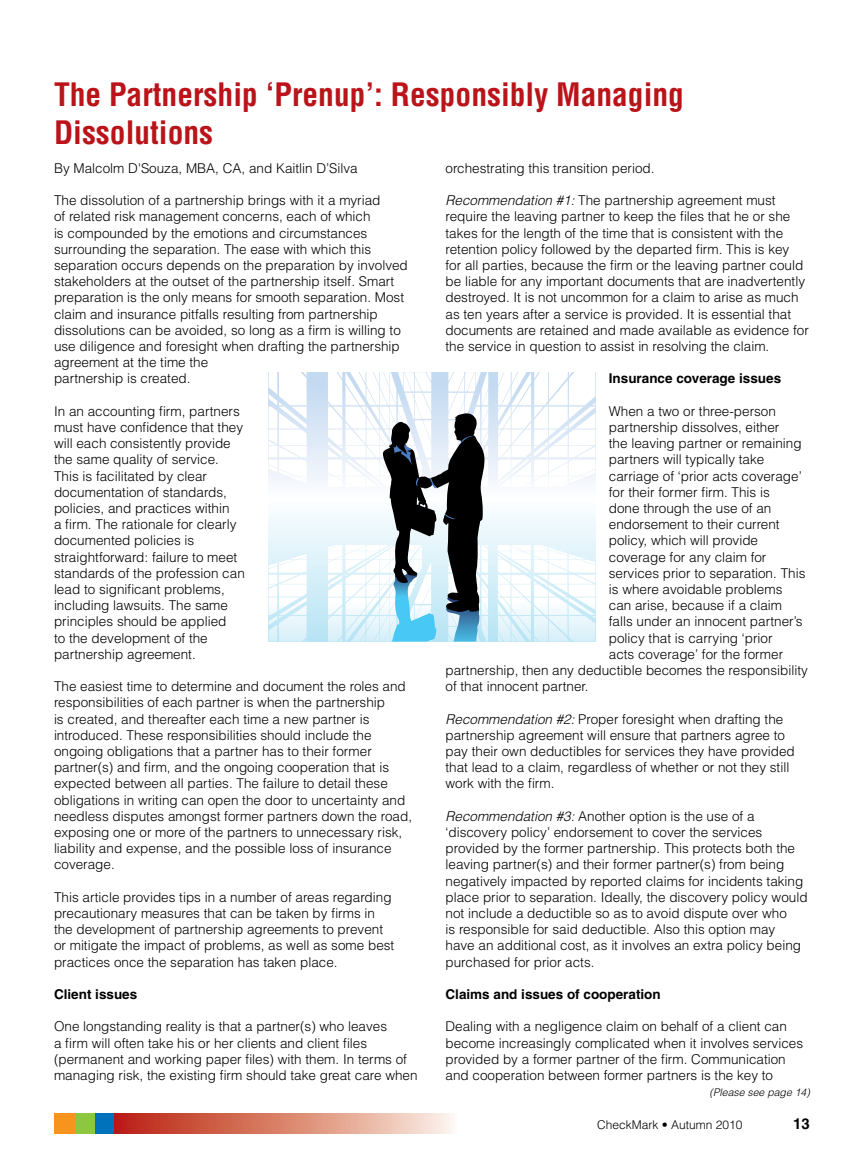
<style>
.page{position:relative;width:864px;height:1161px;background:#fff}
.page>*{position:absolute;margin:0;border:0;box-sizing:border-box;transform-origin:0 0}
.t1{font:700 condensed 31.5px/37.8px "Helvetica";color:#ba141a}
.t2{font:700 15px "Helvetica";color:#000}
.t3{font:300 13.5px/16.2px "Helvetica";color:#000}
.t4{font:700 13.5px "Helvetica";color:#000}
.t5{font:300 12px "Helvetica";color:#000}
.t6{font:italic 300 10.5px "Helvetica";color:#000}
.s1{font-style:italic}
</style>
<div class="page">
<div style="left:94px;top:1114px;width:21px;height:20px;background:#0072bc"></div>
<svg style="left:115px;top:1114px;width:338px;height:20px;background:#da8673"></svg>
<div style="left:74px;top:1114px;width:20px;height:20px;background:#8dc63f"></div>
<div style="left:54px;top:1114px;width:20px;height:20px;background:#f7941e"></div>
<svg style="left:269px;top:372px;width:326px;height:270px"></svg>
<h1 class="t1" style="left:54px;top:76px;width:631px">The Partnership ‘Prenup’: Responsibly Managing<br>Dissolutions</h1>
<p class="t3" style="left:54px;top:160px;width:305px">By Malcolm D'Souza, MBA, CA, and Kaitlin D’Silva</p>
<p class="t3" style="left:54px;top:192px;width:355px">The dissolution of a partnership brings with it a myriad<br>of related risk management concerns, each of which<br>is compounded by the emotions and circumstances surrounding the separation. The ease with which this separation occurs depends on the preparation by involved stakeholders at the outset of the partnership itself. Smart preparation is the only means for smooth separation. Most claim and insurance pitfalls resulting from partnership dissolutions can be avoided, so long as a firm is willing to use diligence and foresight when drafting the partnership agreement at the time the<br>partnership is created.</p>
<p class="t3" style="left:54px;top:403px;width:192px">In an accounting firm, partners must have confidence that they will each consistently provide the same quality of service.<br>This is facilitated by clear documentation of standards, policies, and practices within<br>a firm. The rationale for clearly documented policies is straightforward: failure to meet standards of the profession can lead to significant problems, including lawsuits. The same principles should be applied<br>to the development of the partnership agreement.</p>
<p class="t3" style="left:54px;top:678px;width:360px">The easiest time to determine and document the roles and responsibilities of each partner is when the partnership<br>is created, and thereafter each time a new partner is introduced. These responsibilities should include the ongoing obligations that a partner has to their former partner(s) and firm, and the ongoing cooperation that is expected between all parties. The failure to detail these obligations in writing can open the door to uncertainty and needless disputes amongst former partners down the road, exposing one or more of the partners to unnecessary risk, liability and expense, and the possible loss of insurance coverage.</p>
<p class="t3" style="left:54px;top:889px;width:342px">This article provides tips in a number of areas regarding precautionary measures that can be taken by firms in the development of partnership agreements to prevent or mitigate the impact of problems, as well as some best practices once the separation has taken place.</p>
<p class="t4" style="left:54px;top:986px;width:85px">Client issues</p>
<p class="t3" style="left:54px;top:1018px;width:365px">One longstanding reality is that a partner(s) who leaves<br>a firm will often take his or her clients and client files (permanent and working paper files) with them. In terms of managing risk, the existing firm should take great care when</p>
<p class="t3" style="left:446px;top:160px;width:211px">orchestrating this transition period.</p>
<p class="t3" style="left:446px;top:192px;width:365px"><span class="s1">Recommendation #1:</span> The partnership agreement must require the leaving partner to keep the files that he or she takes for the length of the time that is consistent with the retention policy followed by the departed firm. This is key<br>for all parties, because the firm or the leaving partner could be liable for any important documents that are inadvertently destroyed. It is not uncommon for a claim to arise as much as ten years after a service is provided. It is essential that documents are retained and made available as evidence for the service in question to assist in resolving the claim.</p>
<p class="t4" style="left:609px;top:370px;width:174px">Insurance coverage issues</p>
<p class="t3" style="left:609px;top:403px;width:169px">When a two or three-person</p>
<p class="t3" style="left:609px;top:419px;width:172px">partnership dissolves, either</p>
<p class="t3" style="left:609px;top:435px;width:194px">the leaving partner or remaining</p>
<p class="t3" style="left:609px;top:451px;width:157px">partners will typically take</p>
<p class="t3" style="left:609px;top:468px;width:194px">carriage of ‘prior acts coverage’</p>
<p class="t3" style="left:609px;top:484px;width:163px">for their former firm. This is</p>
<p class="t3" style="left:609px;top:500px;width:164px">done through the use of an</p>
<p class="t3" style="left:609px;top:516px;width:172px">endorsement to their current</p>
<p class="t3" style="left:609px;top:532px;width:151px">policy, which will provide</p>
<p class="t3" style="left:609px;top:549px;width:159px">coverage for any claim for</p>
<p class="t3" style="left:609px;top:565px;width:198px">services prior to separation. This</p>
<p class="t3" style="left:609px;top:581px;width:175px">is where avoidable problems</p>
<p class="t3" style="left:609px;top:597px;width:175px">can arise, because if a claim</p>
<p class="t3" style="left:609px;top:613px;width:195px">falls under an innocent partner’s</p>
<p class="t3" style="left:609px;top:630px;width:165px">policy that is carrying ‘prior</p>
<p class="t3" style="left:609px;top:646px;width:176px">acts coverage’ for the former</p>
<p class="t3" style="left:446px;top:662px;width:364px">partnership, then any deductible becomes the responsibility</p>
<p class="t3" style="left:446px;top:678px;width:145px">of that innocent partner.</p>
<p class="t3" style="left:446px;top:711px;width:351px"><span class="s1">Recommendation #2:</span> Proper foresight when drafting the partnership agreement will ensure that partners agree to pay their own deductibles for services they have provided that lead to a claim, regardless of whether or not they still work with the firm.</p>
<p class="t3" style="left:446px;top:808px;width:364px"><span class="s1">Recommendation #3:</span> Another option is the use of a ‘discovery policy’ endorsement to cover the services provided by the former partnership. This protects both the leaving partner(s) and their former partner(s) from being negatively impacted by reported claims for incidents taking place prior to separation. Ideally, the discovery policy would not include a deductible so as to avoid dispute over who<br>is responsible for said deductible. Also this option may have an additional cost, as it involves an extra policy being purchased for prior acts.</p>
<p class="t4" style="left:446px;top:986px;width:217px">Claims and issues of cooperation</p>
<p class="t3" style="left:446px;top:1018px;width:359px">Dealing with a negligence claim on behalf of a client can become increasingly complicated when it involves services provided by a former partner of the firm. Communication and cooperation between former partners is the key to</p>
<p class="t6" style="left:710px;top:1085px;width:102px">(Please see page 14)</p>
<p class="t5" style="left:597px;top:1117px;width:147px">CheckMark • Autumn 2010</p>
<p class="t2" style="left:793px;top:1115px;width:18px">13</p>
</div>
